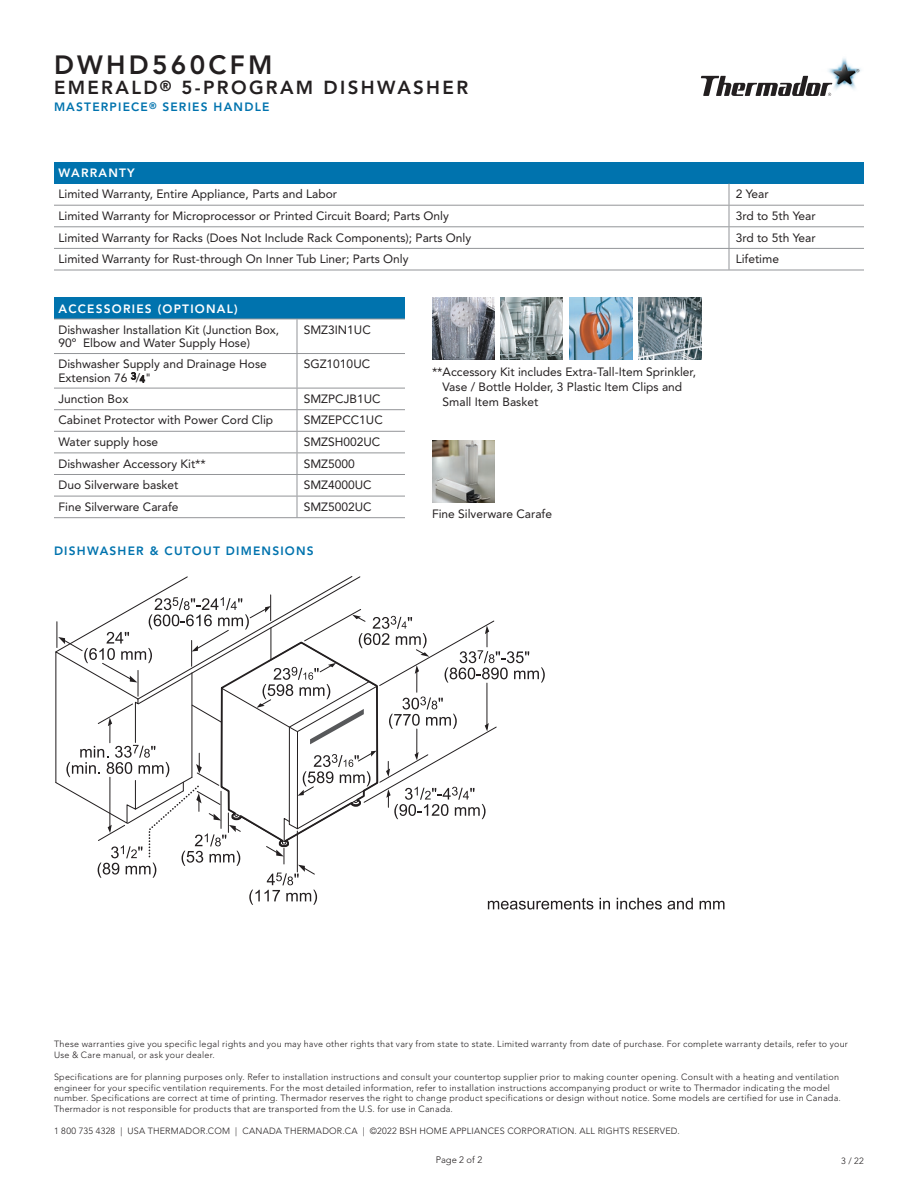
<style>
.page{position:relative;width:918px;height:1188px;background:#fff}
.page>*{position:absolute;margin:0;border:0;box-sizing:border-box;transform-origin:0 0}
.Spec_Page_Title_Mode{font:800 26.25px "Avenir LT Std";letter-spacing:.125em;color:#231f20}
.Spec_Page_Title_Desc{font:800 18.75px "Avenir LT Std";letter-spacing:.125em;color:#231f20}
.Spec_Page_Chart_Body{font:12px/13.5px "Avenir LT Std";color:#231f20}
.Spec_Page_Body_Copy{font:12px/15px "Avenir LT Std";color:#231f20}
.Spec_Page_Subhead_Ba{font:800 12px "Avenir LT Std";letter-spacing:.1em;color:#fff}
.Spec_Page_Subhead_Bl{font:800 12px "Avenir LT Std";letter-spacing:.1em;color:#0073ae}
.Spec_Page_Title_Seri{font:800 12px "Avenir LT Std";letter-spacing:.1em;color:#0073ae}
.t1{font:300 9.3px "Avenir LT Std";color:#231f20}
.t2{font:300 9px/10.8px "Avenir LT Std";letter-spacing:.025em;color:#231f20}
.s1{font-size:9.6px}
</style>
<div class="page">
<img style="left:828px;top:58px;width:33px;height:32px">
<svg style="left:701px;top:76px;width:131px;height:20px"></svg>
<svg style="left:600px;top:898px;width:10px;height:11px"></svg>
<svg style="left:617px;top:898px;width:45px;height:12px"></svg>
<svg style="left:668px;top:898px;width:25px;height:12px"></svg>
<svg style="left:700px;top:901px;width:24px;height:8px"></svg>
<svg style="left:55px;top:576px;width:538px;height:334px"></svg>
<div style="left:54px;top:162px;width:810px;height:22px;background:#0073ae"></div>
<hr style="left:54px;top:205px;width:675px;height:1px;background:#939598">
<hr style="left:54px;top:226px;width:675px;height:1px;background:#939598">
<hr style="left:54px;top:248px;width:675px;height:1px;background:#939598">
<hr style="left:729px;top:205px;width:135px;height:1px;background:#939598">
<hr style="left:729px;top:226px;width:135px;height:1px;background:#939598">
<hr style="left:729px;top:248px;width:135px;height:1px;background:#939598">
<svg style="left:729px;top:184px;width:1px;height:86px"></svg>
<hr style="left:54px;top:270px;width:675px;height:1px;background:#939598">
<hr style="left:729px;top:270px;width:135px;height:1px;background:#939598">
<div style="left:54px;top:297px;width:351px;height:22px;background:#0073ae"></div>
<hr style="left:54px;top:388px;width:243px;height:1px;background:#939598">
<hr style="left:297px;top:388px;width:108px;height:1px;background:#939598">
<hr style="left:54px;top:409px;width:243px;height:1px;background:#939598">
<hr style="left:297px;top:409px;width:108px;height:1px;background:#939598">
<hr style="left:54px;top:496px;width:243px;height:1px;background:#939598">
<hr style="left:297px;top:496px;width:108px;height:1px;background:#939598">
<hr style="left:54px;top:517px;width:243px;height:1px;background:#939598">
<hr style="left:297px;top:517px;width:108px;height:1px;background:#939598">
<hr style="left:54px;top:319px;width:243px;height:1px;background:#939598">
<hr style="left:297px;top:319px;width:108px;height:1px;background:#939598">
<hr style="left:54px;top:353px;width:243px;height:1px;background:#939598">
<hr style="left:297px;top:353px;width:108px;height:1px;background:#939598">
<hr style="left:54px;top:431px;width:243px;height:1px;background:#939598">
<hr style="left:54px;top:453px;width:243px;height:1px;background:#939598">
<hr style="left:54px;top:474px;width:243px;height:1px;background:#939598">
<hr style="left:297px;top:319px;width:1px;height:34px;background:#939598">
<hr style="left:297px;top:354px;width:1px;height:34px;background:#939598">
<hr style="left:297px;top:431px;width:108px;height:1px;background:#939598">
<hr style="left:297px;top:453px;width:108px;height:1px;background:#939598">
<hr style="left:297px;top:474px;width:108px;height:1px;background:#939598">
<svg style="left:297px;top:388px;width:1px;height:129px"></svg>
<img style="left:432px;top:297px;width:62px;height:63px">
<img style="left:500px;top:297px;width:63px;height:63px">
<img style="left:570px;top:297px;width:62px;height:63px">
<img style="left:639px;top:297px;width:62px;height:63px">
<img style="left:432px;top:440px;width:62px;height:63px">
<p class="Spec_Page_Title_Mode" style="left:54px;top:49px;width:220px">DWHD560CFM</p>
<p class="Spec_Page_Title_Desc" style="left:54px;top:76px;width:416px">EMERALD<sup>®</sup> 5-PROGRAM DISHWASHER</p>
<p class="Spec_Page_Title_Seri" style="left:54px;top:99px;width:217px">MASTERPIECE<sup>®</sup> SERIES HANDLE</p>
<p class="Spec_Page_Subhead_Ba" style="left:58px;top:166px;width:78px">WARRANTY</p>
<p class="Spec_Page_Chart_Body" style="left:58px;top:188px;width:280px">Limited Warranty, Entire Appliance, Parts and Labor</p>
<p class="Spec_Page_Chart_Body" style="left:736px;top:188px;width:34px">2 Year</p>
<p class="Spec_Page_Chart_Body" style="left:58px;top:209px;width:392px">Limited Warranty for Microprocessor or Printed Circuit Board; Parts Only</p>
<p class="Spec_Page_Chart_Body" style="left:736px;top:209px;width:81px">3rd to 5th Year</p>
<p class="Spec_Page_Chart_Body" style="left:58px;top:231px;width:414px">Limited Warranty for Racks (Does Not Include Rack Components); Parts Only</p>
<p class="Spec_Page_Chart_Body" style="left:736px;top:231px;width:81px">3rd to 5th Year</p>
<p class="Spec_Page_Chart_Body" style="left:58px;top:252px;width:351px">Limited Warranty for Rust-through On Inner Tub Liner; Parts Only</p>
<p class="Spec_Page_Chart_Body" style="left:736px;top:252px;width:45px">Lifetime</p>
<p class="Spec_Page_Subhead_Ba" style="left:58px;top:301px;width:181px">ACCESSORIES (OPTIONAL)</p>
<p class="Spec_Page_Chart_Body" style="left:58px;top:323px;width:222px">Dishwasher Installation Kit (Junction Box,<br>90º Elbow and Water Supply Hose)</p>
<p class="Spec_Page_Chart_Body" style="left:304px;top:323px;width:69px">SMZ3IN1UC</p>
<p class="Spec_Page_Chart_Body" style="left:58px;top:358px;width:210px">Dishwasher Supply and Drainage Hose<br>Extension 76 <sup>3</sup>/<span class="s1">4</span>"</p>
<p class="Spec_Page_Chart_Body" style="left:304px;top:358px;width:68px">SGZ1010UC</p>
<p class="Spec_Page_Chart_Body" style="left:58px;top:392px;width:71px">Junction Box</p>
<p class="Spec_Page_Chart_Body" style="left:304px;top:392px;width:78px">SMZPCJB1UC</p>
<p class="Spec_Page_Chart_Body" style="left:58px;top:414px;width:216px">Cabinet Protector with Power Cord Clip</p>
<p class="Spec_Page_Chart_Body" style="left:304px;top:414px;width:81px">SMZEPCC1UC</p>
<p class="Spec_Page_Chart_Body" style="left:58px;top:435px;width:101px">Water supply hose</p>
<p class="Spec_Page_Chart_Body" style="left:304px;top:435px;width:78px">SMZSH002UC</p>
<p class="Spec_Page_Chart_Body" style="left:58px;top:457px;width:149px">Dishwasher Accessory Kit**</p>
<p class="Spec_Page_Chart_Body" style="left:304px;top:457px;width:53px">SMZ5000</p>
<p class="Spec_Page_Chart_Body" style="left:58px;top:478px;width:121px">Duo Silverware basket</p>
<p class="Spec_Page_Chart_Body" style="left:304px;top:478px;width:70px">SMZ4000UC</p>
<p class="Spec_Page_Chart_Body" style="left:58px;top:500px;width:122px">Fine Silverware Carafe</p>
<p class="Spec_Page_Chart_Body" style="left:304px;top:500px;width:70px">SMZ5002UC</p>
<p class="Spec_Page_Body_Copy" style="left:443px;top:364px;width:255px;text-indent:-11px">**Accessory Kit includes Extra-Tall-Item Sprinkler,<br>Vase / Bottle Holder, 3 Plastic Item Clips and<br>Small Item Basket</p>
<p class="Spec_Page_Body_Copy" style="left:432px;top:507px;width:122px">Fine Silverware Carafe</p>
<p class="Spec_Page_Subhead_Bl" style="left:54px;top:543px;width:261px">DISHWASHER &amp; CUTOUT DIMENSIONS</p>
<p class="t2" style="left:54px;top:1039px;width:795px">These warranties give you specific legal rights and you may have other rights that vary from state to state. Limited warranty from date of purchase. For complete warranty details, refer to your<br>Use &amp; Care manual, or ask your dealer.</p>
<p class="t2" style="left:54px;top:1071px;width:788px">Specifications are for planning purposes only. Refer to installation instructions and consult your countertop supplier prior to making counter opening. Consult with a heating and ventilation engineer for your specific ventilation requirements. For the most detailed information, refer to installation instructions accompanying product or write to Thermador indicating the model number. Specifications are correct at time of printing. Thermador reserves the right to change product specifications or design without notice. Some models are certified for use in Canada.<br>Thermador is not responsible for products that are transported from the U.S. for use in Canada.</p>
<p class="t2" style="left:54px;top:1126px;width:627px">1 800 735 4328 | USA THERMADOR.COM | CANADA THERMADOR.CA | ©2022 BSH HOME APPLIANCES CORPORATION. ALL RIGHTS RESERVED.</p>
<p class="t1" style="left:436px;top:1155px;width:48px">Page 2 of 2</p>
<p class="t2" style="left:841px;top:1155px;width:24px">3 / 22</p>
</div>
